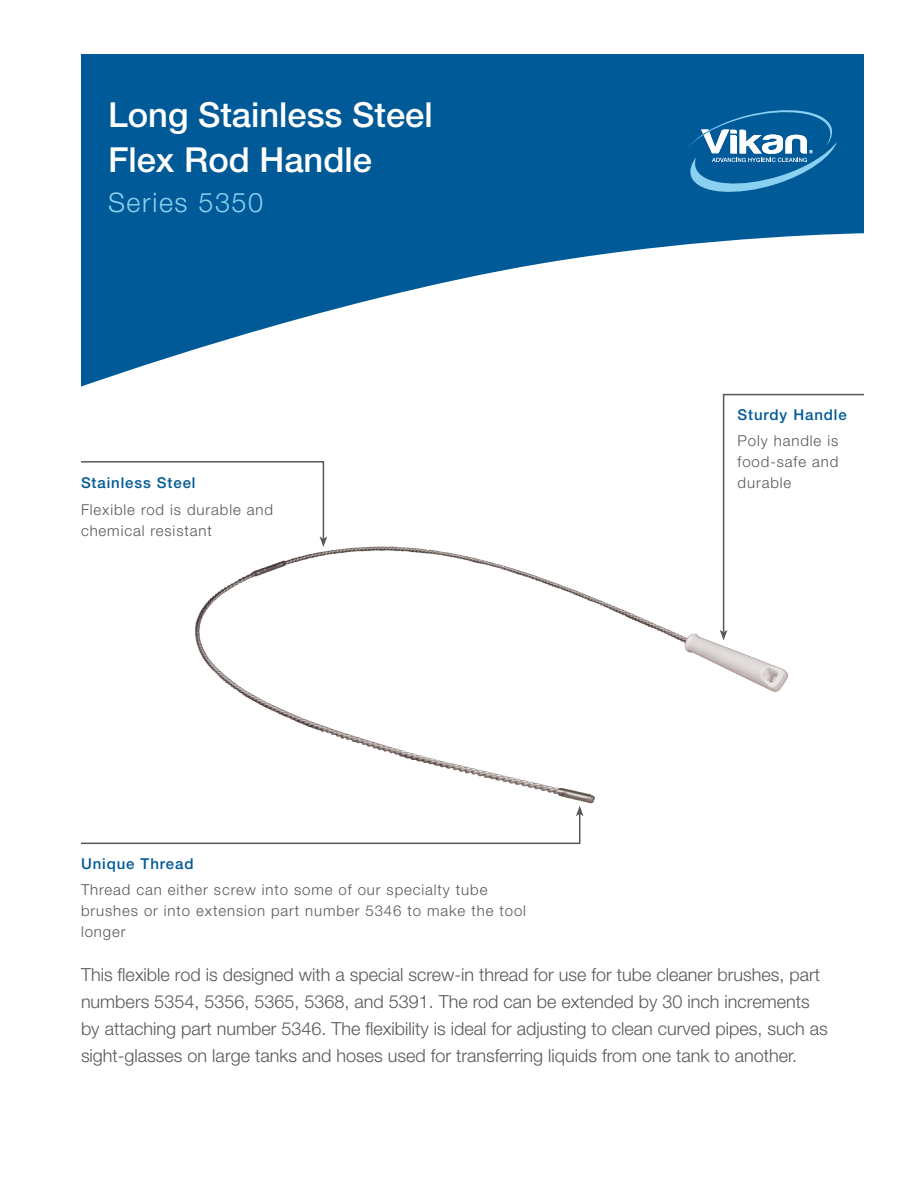
<style>
.page{position:relative;width:918px;height:1188px;background:#fff}
.page>*{position:absolute;margin:0;border:0;box-sizing:border-box;transform-origin:0 0}
.t1{font:500 34.5px/45px "Helvetica Neue LT Std";color:#fff}
.t2{font:300 27px "Helvetica Neue LT Std";letter-spacing:.06em;color:#8ad0f1}
.t3{font:300 18px/27px "Helvetica Neue LT Std";color:#57585a}
.Paragraph_Style_2{font:300 15px/21px "Helvetica Neue LT Std";letter-spacing:.06em;color:#57585a}
.Paragraph_Style_1{font:500 15px "Helvetica Neue LT Std";letter-spacing:.06em;color:#005a97}
</style>
<div class="page">
<svg style="left:81px;top:54px;width:783px;height:333px;fill:#005a97"></svg>
<svg style="left:688px;top:110px;width:149px;height:82px;background:#2e7bad"></svg>
<img style="left:195px;top:546px;width:592px;height:258px">
<svg style="left:81px;top:806px;width:503px;height:39px"></svg>
<svg style="left:81px;top:461px;width:246px;height:86px"></svg>
<svg style="left:720px;top:393px;width:144px;height:247px"></svg>
<p class="t1" style="left:108px;top:92px;width:326px">Long Stainless Steel<br>Flex Rod Handle</p>
<p class="t2" style="left:108px;top:186px;width:157px">Series 5350</p>
<p class="Paragraph_Style_1" style="left:81px;top:474px;width:116px">Stainless Steel</p>
<p class="Paragraph_Style_2" style="left:81px;top:498px;width:194px">Flexible rod is durable and chemical resistant</p>
<p class="Paragraph_Style_1" style="left:81px;top:854px;width:114px">Unique Thread</p>
<p class="Paragraph_Style_2" style="left:81px;top:879px;width:447px">Thread can either screw into some of our specialty tube brushes or into extension part number 5346 to make the tool longer</p>
<p class="Paragraph_Style_1" style="left:738px;top:405px;width:111px">Sturdy Handle</p>
<p class="Paragraph_Style_2" style="left:738px;top:430px;width:102px;text-align:justify">Poly handle is food-safe and durable</p>
<p class="t3" style="left:81px;top:960px;width:748px">This flexible rod is designed with a special screw-in thread for use for tube cleaner brushes, part numbers 5354, 5356, 5365, 5368, and 5391. The rod can be extended by 30 inch increments by attaching part number 5346. The flexibility is ideal for adjusting to clean curved pipes, such as sight-glasses on large tanks and hoses used for transferring liquids from one tank to another.</p>
</div>
